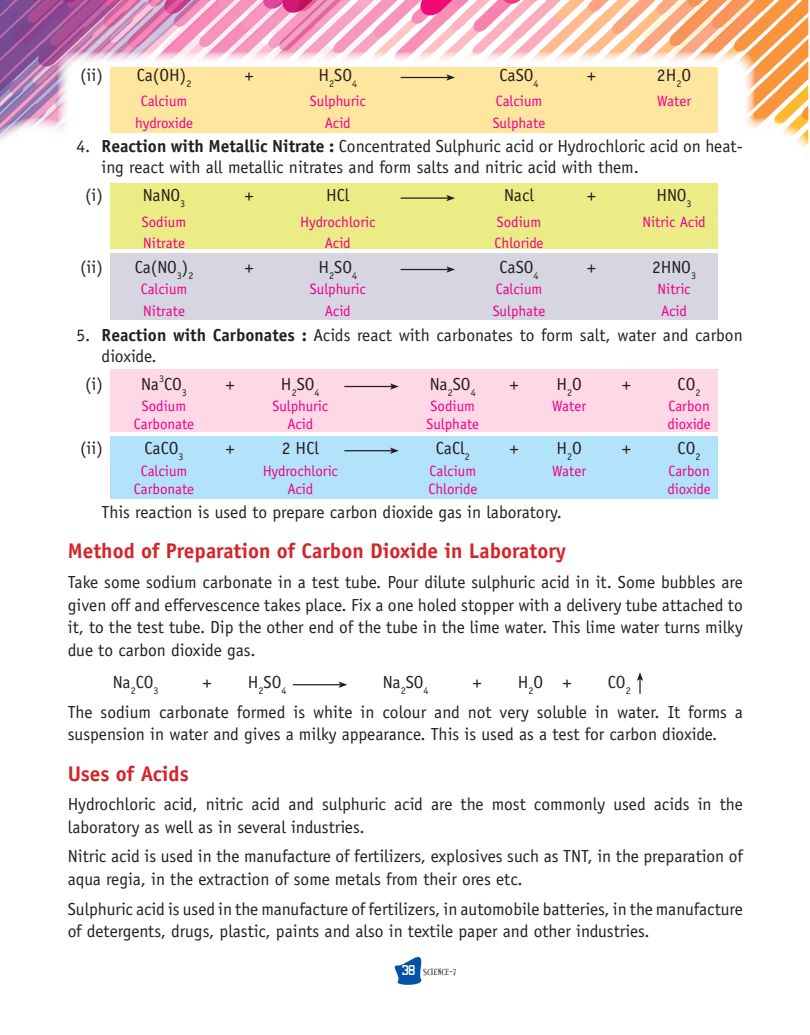
<style>
.page{position:relative;width:810px;height:1035px;background:#fff}
.page>*{position:absolute;margin:0;border:0;box-sizing:border-box;transform-origin:0 0}
.t1{font:700 21.25px "Officina Sans";color:#d42429}
.t2{font:17.5px/22.5px "Officina Sans";color:#241f1f}
.t3{font:15px "Officina Sans";color:#ee008c}
.t4{font:15px "Officina Sans";letter-spacing:-.02em;color:#ee008c}
.t5{font:10.25px "Officina Sans";color:#241f1f}
.t6{font:8.75px "Alleycat ICG";color:#241f1f}
.s1{font-weight:700}
.s2{font-family:"Cash Font";font-size:13.75px;color:#fff}
</style>
<div class="page">
<svg style="left:394px;top:957px;width:28px;height:28px"></svg>
<div style="left:111px;top:184px;width:607px;height:65px;background:#ecec86"></div>
<div style="left:111px;top:253px;width:607px;height:66px;background:#d5d6e1"></div>
<div style="left:111px;top:370px;width:607px;height:62px;background:#ffd8e6"></div>
<div style="left:111px;top:437px;width:607px;height:63px;background:#b2e3fa"></div>
<svg style="left:0;top:0;width:809px;height:237px"></svg>
<hr style="left:401px;top:269px;width:47px;height:1px;background:#241f1f">
<svg style="left:446px;top:266px;width:9px;height:7px"></svg>
<hr style="left:344px;top:386px;width:48px;height:1px;background:#241f1f">
<svg style="left:390px;top:383px;width:9px;height:7px"></svg>
<hr style="left:344px;top:450px;width:48px;height:1px;background:#241f1f">
<svg style="left:390px;top:448px;width:9px;height:6px"></svg>
<hr style="left:293px;top:684px;width:47px;height:1px;background:#241f1f">
<svg style="left:339px;top:682px;width:8px;height:6px"></svg>
<svg style="left:637px;top:672px;width:6px;height:22px"></svg>
<p class="t2" style="left:80px;top:64px;width:113px">(ii) Ca(OH)<sub>2</sub></p>
<p class="t2" style="left:245px;top:64px;width:10px">+</p>
<p class="t2" style="left:318px;top:64px;width:40px">H<sub>2</sub>SO<sub>4</sub></p>
<p class="t2" style="left:500px;top:64px;width:41px">CaSO<sub>4</sub></p>
<p class="t2" style="left:587px;top:64px;width:10px">+</p>
<p class="t2" style="left:657px;top:64px;width:36px">2H<sub>2</sub>O</p>
<p class="t3" style="left:141px;top:92px;width:48px">Calcium</p>
<p class="t3" style="left:310px;top:92px;width:57px">Sulphuric</p>
<p class="t3" style="left:496px;top:92px;width:48px">Calcium</p>
<p class="t3" style="left:657px;top:92px;width:35px">Water</p>
<p class="t4" style="left:135px;top:114px;width:59px">hydroxide</p>
<p class="t3" style="left:325px;top:114px;width:27px">Acid</p>
<p class="t3" style="left:493px;top:114px;width:54px">Sulphate</p>
<p class="t2" style="left:102px;top:136px;width:643px;line-height:21px;text-indent:-25px">4. <span class="s1">Reaction with Metallic Nitrate :</span> Concentrated Sulphuric acid or Hydrochloric acid on heat&shy;ing react with all metallic nitrates and form salts and nitric acid with them.</p>
<p class="t2" style="left:85px;top:184px;width:102px">(i) NaNO<sub>3</sub></p>
<p class="t2" style="left:245px;top:184px;width:10px">+</p>
<p class="t2" style="left:326px;top:184px;width:25px">HCl</p>
<p class="t2" style="left:504px;top:184px;width:31px">Nacl</p>
<p class="t2" style="left:587px;top:184px;width:10px">+</p>
<p class="t2" style="left:656px;top:184px;width:37px">HNO<sub>3</sub></p>
<p class="t3" style="left:142px;top:213px;width:46px">Sodium</p>
<p class="t3" style="left:300px;top:213px;width:77px">Hydrochloric</p>
<p class="t3" style="left:497px;top:213px;width:46px">Sodium</p>
<p class="t3" style="left:642px;top:213px;width:65px">Nitric Acid</p>
<p class="t3" style="left:143px;top:234px;width:43px">Nitrate</p>
<p class="t3" style="left:325px;top:234px;width:27px">Acid</p>
<p class="t3" style="left:495px;top:234px;width:50px">Chloride</p>
<p class="t2" style="left:80px;top:256px;width:115px">(ii) Ca(NO<sub>3</sub>)<sub>2</sub></p>
<p class="t2" style="left:245px;top:256px;width:10px">+</p>
<p class="t2" style="left:319px;top:256px;width:40px">H<sub>2</sub>SO<sub>4</sub></p>
<p class="t2" style="left:500px;top:256px;width:41px">CaSO<sub>4</sub></p>
<p class="t2" style="left:587px;top:256px;width:10px">+</p>
<p class="t2" style="left:652px;top:256px;width:45px">2HNO<sub>3</sub></p>
<p class="t3" style="left:141px;top:280px;width:48px">Calcium</p>
<p class="t3" style="left:310px;top:280px;width:57px">Sulphuric</p>
<p class="t3" style="left:496px;top:280px;width:48px">Calcium</p>
<p class="t3" style="left:658px;top:280px;width:35px">Nitric</p>
<p class="t3" style="left:143px;top:302px;width:43px">Nitrate</p>
<p class="t3" style="left:325px;top:302px;width:27px">Acid</p>
<p class="t3" style="left:493px;top:302px;width:54px">Sulphate</p>
<p class="t3" style="left:661px;top:302px;width:27px">Acid</p>
<p class="t2" style="left:102px;top:324px;width:643px;line-height:21px;text-indent:-25px">5. <span class="s1">Reaction with Carbonates :</span> Acids react with carbonates to form salt, water and carbon dioxide.</p>
<p class="t2" style="left:85px;top:373px;width:103px">(i) Na CO<sub>3</sub></p>
<p class="t5" style="left:159px;top:372px;width:7px">3</p>
<p class="t2" style="left:226px;top:373px;width:10px">+</p>
<p class="t2" style="left:281px;top:373px;width:40px">H<sub>2</sub>SO<sub>4</sub></p>
<p class="t2" style="left:430px;top:373px;width:47px">Na<sub>2</sub>SO<sub>4</sub></p>
<p class="t2" style="left:510px;top:373px;width:10px">+</p>
<p class="t2" style="left:556px;top:373px;width:27px">H<sub>2</sub>O</p>
<p class="t2" style="left:622px;top:373px;width:10px">+</p>
<p class="t2" style="left:678px;top:373px;width:24px">CO<sub>2</sub></p>
<p class="t3" style="left:142px;top:397px;width:46px">Sodium</p>
<p class="t3" style="left:272px;top:397px;width:57px">Sulphuric</p>
<p class="t3" style="left:431px;top:397px;width:46px">Sodium</p>
<p class="t3" style="left:552px;top:397px;width:35px">Water</p>
<p class="t3" style="left:668px;top:397px;width:43px">Carbon</p>
<p class="t3" style="left:134px;top:415px;width:62px">Carbonate</p>
<p class="t3" style="left:287px;top:415px;width:27px">Acid</p>
<p class="t3" style="left:426px;top:415px;width:54px">Sulphate</p>
<p class="t4" style="left:667px;top:415px;width:45px">dioxide</p>
<p class="t2" style="left:80px;top:437px;width:24px">(ii)</p>
<p class="t2" style="left:145px;top:437px;width:41px">CaCO<sub>3</sub></p>
<p class="t2" style="left:226px;top:437px;width:10px">+</p>
<p class="t2" style="left:282px;top:437px;width:39px">2 HCl</p>
<p class="t2" style="left:436px;top:437px;width:35px">CaCl<sub>2</sub></p>
<p class="t2" style="left:510px;top:437px;width:10px">+</p>
<p class="t2" style="left:556px;top:437px;width:27px">H<sub>2</sub>O</p>
<p class="t2" style="left:622px;top:437px;width:10px">+</p>
<p class="t2" style="left:678px;top:437px;width:24px">CO<sub>2</sub></p>
<p class="t3" style="left:141px;top:462px;width:48px">Calcium</p>
<p class="t3" style="left:263px;top:462px;width:77px">Hydrochloric</p>
<p class="t3" style="left:430px;top:462px;width:48px">Calcium</p>
<p class="t3" style="left:552px;top:462px;width:35px">Water</p>
<p class="t3" style="left:668px;top:462px;width:43px">Carbon</p>
<p class="t3" style="left:134px;top:480px;width:62px">Carbonate</p>
<p class="t3" style="left:287px;top:480px;width:27px">Acid</p>
<p class="t3" style="left:428px;top:480px;width:50px">Chloride</p>
<p class="t4" style="left:667px;top:480px;width:45px">dioxide</p>
<p class="t2" style="left:102px;top:501px;width:462px">This reaction is used to prepare carbon dioxide gas in laboratory.</p>
<p class="t1" style="left:68px;top:538px;width:500px">Method of Preparation of Carbon Dioxide in Laboratory</p>
<p class="t2" style="left:68px;top:571px;width:677px;text-align:justify">Take some sodium carbonate in a test tube. Pour dilute sulphuric acid in it. Some bubbles are given off and effervescence takes place. Fix a one holed stopper with a delivery tube attached to it, to the test tube. Dip the other end of the tube in the lime water. This lime water turns milky due to carbon dioxide gas.</p>
<p class="t2" style="left:113px;top:671px;width:47px">Na<sub>2</sub>CO<sub>3</sub></p>
<p class="t2" style="left:203px;top:671px;width:10px">+</p>
<p class="t2" style="left:248px;top:671px;width:40px">H<sub>2</sub>SO<sub>4</sub></p>
<p class="t2" style="left:383px;top:671px;width:47px">Na<sub>2</sub>SO<sub>4</sub></p>
<p class="t2" style="left:473px;top:671px;width:10px">+</p>
<p class="t2" style="left:518px;top:671px;width:55px">H<sub>2</sub>O +</p>
<p class="t2" style="left:68px;top:667px;width:677px;line-height:29.8px;text-indent:540px">CO<sub>2<br></sub>The sodium carbonate formed is white in colour and not very soluble in water. It forms a</p>
<p class="t2" style="left:68px;top:723px;width:651px">suspension in water and gives a milky appearance. This is used as a test for carbon dioxide.</p>
<p class="t1" style="left:68px;top:760px;width:122px">Uses of Acids</p>
<p class="t2" style="left:68px;top:793px;width:676px">Hydrochloric acid, nitric acid and sulphuric acid are the most commonly used acids in the laboratory as well as in several industries.</p>
<p class="t2" style="left:68px;top:845px;width:677px">Nitric acid is used in the manufacture of fertilizers, explosives such as TNT, in the preparation of aqua regia, in the extraction of some metals from their ores etc.</p>
<p class="t2" style="left:68px;top:897px;width:677px">Sulphuric acid is used in the manufacture of fertilizers, in automobile batteries, in the manufacture of detergents, drugs, plastic, paints and also in textile paper and other industries.</p>
<p class="t6" style="left:402px;top:967px;width:55px"><span class="s2">38</span> SCIENCE-7</p>
</div>
